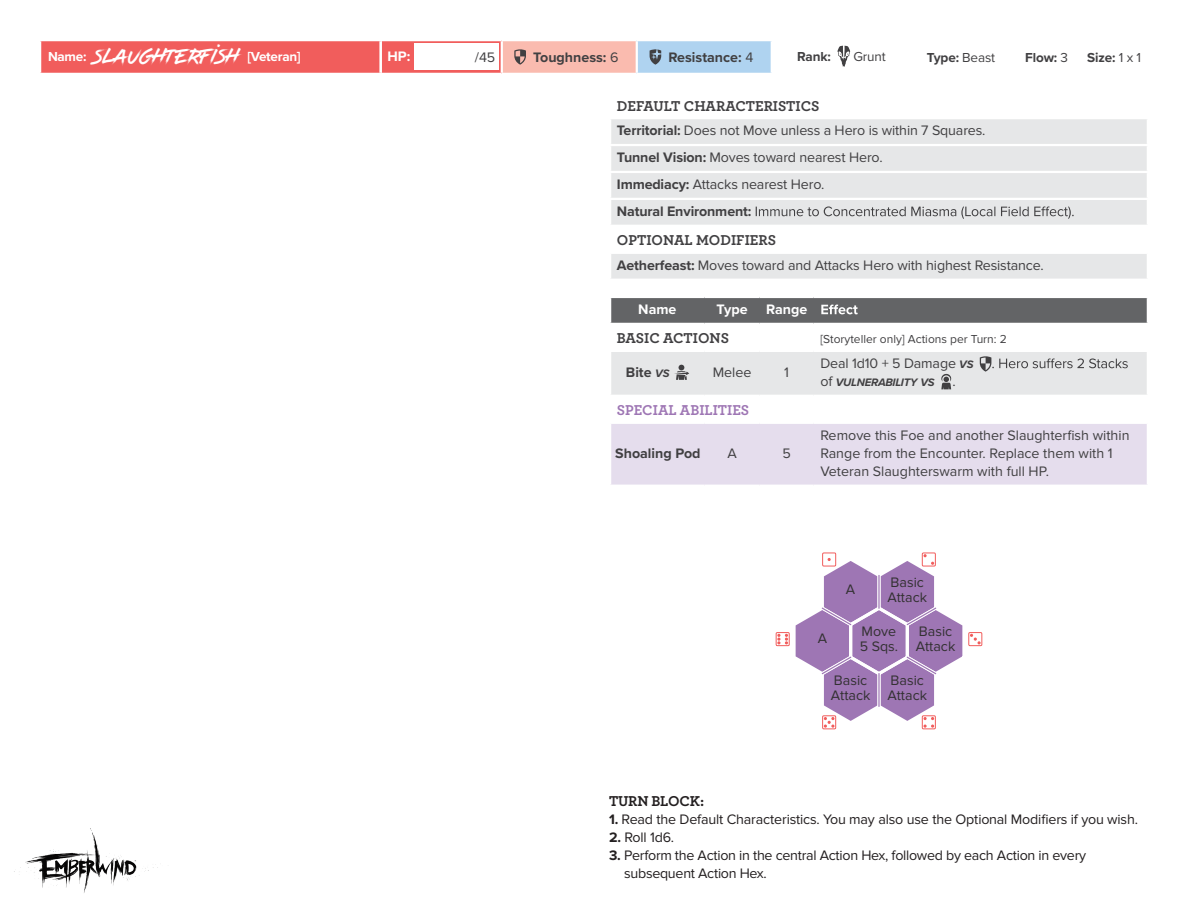
<style>
.page{position:relative;width:1188px;height:918px;background:#fff}
.page>*{position:absolute;margin:0;border:0;box-sizing:border-box;transform-origin:0 0}
.t1{font:700 15px "Archer";color:#414042}
.t2{font:700 15px "Archer";color:#9e76b4}
.t3{font:700 15px "Archer";letter-spacing:-.01em;color:#231f20}
.t4{font:14.25px/26.8px "Proxima Nova";letter-spacing:-.005em;color:#414042}
.t5{font:14.25px/18px "Proxima Nova";letter-spacing:-.015em;color:#231f20}
.t6{font:14.25px/15.8px "Proxima Nova";color:#333132}
.t7{font:700 14.25px "Proxima Nova";color:#414042}
.t8{font:700 14.25px "Proxima Nova";color:#fff}
.t9{font:700 13.5px "Proxima Nova";letter-spacing:-.01em;color:#414042}
.t10{font:700 13.5px "Proxima Nova";letter-spacing:-.02em;color:#fff}
.t11{font:13.5px "Proxima Nova";letter-spacing:-.01em;color:#414042}
.t12{font:12px "Proxima Nova";color:#414042}
.t13{font:italic 700 11.25px "Proxima Nova";letter-spacing:-.025em;color:#414042}
.s1{font-family:"Kungfont";font-weight:400;font-size:21px}
.s2{font-weight:400}
.s3{font-weight:700}
.s4{font-style:italic;font-size:11.25px}
.s5{font-weight:700;font-style:italic;font-size:11.25px}
.s6{font-weight:400;font-style:normal;font-size:14.25px}
</style>
<div class="page">
<svg style="left:611px;top:119px;width:536px;height:160px;fill:#e6e7e8"></svg>
<hr style="left:609px;top:144px;width:540px;height:2px;background:#fff">
<hr style="left:609px;top:252px;width:540px;height:2px;background:#fff">
<hr style="left:609px;top:171px;width:540px;height:2px;background:#fff">
<hr style="left:609px;top:198px;width:540px;height:2px;background:#fff">
<hr style="left:609px;top:225px;width:540px;height:2px;background:#fff">
<svg style="left:756px;top:206px;width:318px;height:13px;background:#c5c6c7"></svg>
<img style="left:14px;top:828px;width:144px;height:65px">
<svg style="left:837px;top:45px;width:14px;height:22px"></svg>
<svg style="left:382px;top:41px;width:119px;height:32px;background:#f26f6e"></svg>
<div style="left:502px;top:40px;width:135px;height:34px;background:#fabbaf"></div>
<div style="left:637px;top:40px;width:135px;height:34px;background:#afd3f0"></div>
<hr style="left:502px;top:39px;width:135px;height:2px;background:#fff">
<hr style="left:637px;top:39px;width:136px;height:2px;background:#fff">
<hr style="left:771px;top:41px;width:2px;height:32px;background:#fff">
<hr style="left:501px;top:41px;width:2px;height:32px;background:#fff">
<hr style="left:636px;top:41px;width:2px;height:32px;background:#fff">
<hr style="left:502px;top:73px;width:135px;height:2px;background:#fff">
<hr style="left:637px;top:73px;width:136px;height:2px;background:#fff">
<div style="left:414px;top:44px;width:84px;height:26px;background:#fff"></div>
<svg style="left:514px;top:49px;width:12px;height:16px"></svg>
<svg style="left:650px;top:49px;width:11px;height:16px"></svg>
<div style="left:40px;top:40px;width:341px;height:34px;background:#f15d5c"></div>
<hr style="left:39px;top:39px;width:343px;height:2px;background:#fff">
<hr style="left:39px;top:41px;width:2px;height:32px;background:#fff">
<hr style="left:379px;top:41px;width:3px;height:32px;background:#fff">
<hr style="left:39px;top:73px;width:343px;height:2px;background:#fff">
<div style="left:611px;top:424px;width:536px;height:61px;background:#e5dded"></div>
<svg style="left:610px;top:297px;width:538px;height:27px;background:#727375"></svg>
<div style="left:611px;top:352px;width:536px;height:43px;background:#e6e7e8"></div>
<div style="left:922px;top:715px;width:14px;height:14px;border:1px solid #f15d5c"></div>
<div style="left:822px;top:715px;width:14px;height:14px;border:1px solid #f15d5c"></div>
<div style="left:968px;top:632px;width:14px;height:14px;border:1px solid #f15d5c"></div>
<div style="left:776px;top:632px;width:14px;height:14px;border:1px solid #f15d5c"></div>
<div style="left:922px;top:553px;width:14px;height:13px;border:1px solid #f15d5c"></div>
<div style="left:822px;top:553px;width:14px;height:13px;border:1px solid #f15d5c"></div>
<svg style="left:777px;top:554px;width:204px;height:174px"></svg>
<hr style="left:878px;top:575px;width:2px;height:34px;background:#9e76b4">
<hr style="left:878px;top:673px;width:2px;height:34px;background:#9e76b4">
<p class="t10" style="left:48px;top:46px;width:254px">Name: <span class="s1">Slaughterfish</span> [Veteran]</p>
<p class="t7" style="left:533px;top:46px;width:87px">Toughness: <span class="s2">6</span></p>
<p class="t7" style="left:669px;top:46px;width:86px">Resistance: <span class="s2">4</span></p>
<p class="t8" style="left:388px;top:46px;width:24px">HP:</p>
<p class="t4" style="left:475px;top:44px;width:22px">/45</p>
<p class="t9" style="left:797px;top:46px;width:35px">Rank:</p>
<p class="t11" style="left:853px;top:49px;width:34px">Grunt</p>
<p class="t9" style="left:927px;top:47px;width:70px">Type: <span class="s2">Beast</span></p>
<p class="t9" style="left:1025px;top:47px;width:44px">Flow: <span class="s2">3</span></p>
<p class="t9" style="left:1087px;top:47px;width:55px">Size: <span class="s2">1 x 1</span></p>
<p class="t1" style="left:617px;top:94px;width:204px">DEFAULT CHARACTERISTICS</p>
<p class="t4" style="left:617px;top:117px;width:370px"><span class="s3">Territorial:</span> Does not Move unless a Hero is within 7 Squares.<br><span class="s3">Tunnel Vision:</span> Moves toward nearest Hero.<br><span class="s3">Immediacy:</span> Attacks nearest Hero.<br><span class="s3">Natural Environment:</span></p>
<p class="t1" style="left:617px;top:228px;width:161px">OPTIONAL MODIFIERS</p>
<p class="t4" style="left:617px;top:252px;width:429px"><span class="s3">Aetherfeast:</span> Moves toward and Attacks Hero with highest Resistance.</p>
<p class="t8" style="left:638px;top:299px;width:40px">Name</p>
<p class="t8" style="left:717px;top:299px;width:33px">Type</p>
<p class="t8" style="left:766px;top:299px;width:43px">Range</p>
<p class="t1" style="left:617px;top:327px;width:114px">BASIC ACTIONS</p>
<p class="t12" style="left:820px;top:332px;width:188px">[Storyteller only] Actions per Turn: 2</p>
<p class="t7" style="left:626px;top:362px;width:45px">Bite <span class="s4">VS</span></p>
<p class="t4" style="left:713px;top:359px;width:40px">Melee</p>
<p class="t4" style="left:784px;top:359px;width:6px">1</p>
<p class="t4" style="left:820px;top:350px;width:155px">Deal 1d10 + 5 Damage <span class="s5">VS</span></p>
<p class="t13" style="left:820px;top:374px;width:116px"><span class="s6">of</span> VULNERABILITY VS</p>
<p class="t4" style="left:953px;top:368px;width:5px">.</p>
<p class="t2" style="left:617px;top:398px;width:134px">SPECIAL ABILITIES</p>
<p class="t7" style="left:615px;top:443px;width:87px">Shoaling Pod</p>
<p class="t4" style="left:727px;top:440px;width:11px">A</p>
<p class="t4" style="left:782px;top:440px;width:10px">5</p>
<p class="t4" style="left:820px;top:427px;width:311px;line-height:18px">Remove this Foe and another Slaughterfish within<br>Range from the Encounter. Replace them with 1<br>Veteran Slaughterswarm with full HP.</p>
<p class="t6" style="left:818px;top:631px;width:11px">A</p>
<p class="t6" style="left:846px;top:582px;width:11px">A</p>
<p class="t6" style="left:888px;top:574px;width:41px">Basic<br>Attack</p>
<p class="t6" style="left:860px;top:623px;width:40px">Move<br>5 Sqs.</p>
<p class="t6" style="left:916px;top:623px;width:41px">Basic<br>Attack</p>
<p class="t6" style="left:831px;top:672px;width:41px">Basic<br>Attack</p>
<p class="t6" style="left:888px;top:672px;width:41px">Basic<br>Attack</p>
<p class="t3" style="left:609px;top:789px;width:97px">TURN BLOCK:</p>
<p class="t5" style="left:609px;top:811px;width:531px"><span class="s3">1.</span> Read the Default Characteristics. You may also use the Optional Modifiers if you wish.</p>
<p class="t5" style="left:609px;top:829px;width:67px"><span class="s3">2.</span> Roll 1d6.</p>
<p class="t5" style="left:624px;top:847px;width:463px;text-indent:-15px"><span class="s3">3.</span> Perform the Action in the central Action Hex, followed by each Action in every subsequent Action Hex.</p>
</div>
